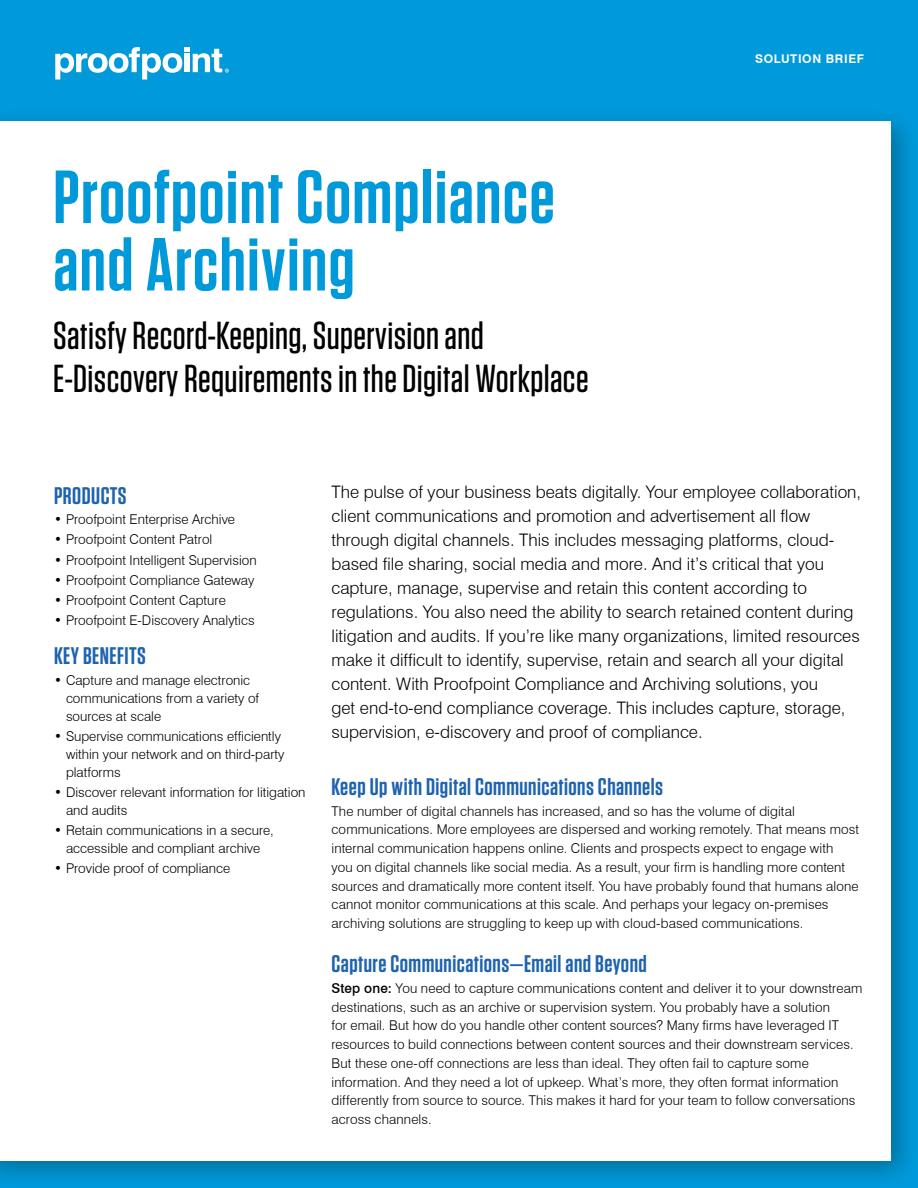
<style>
.page{position:relative;width:918px;height:1188px;background:#009ada}
.page>*{position:absolute;margin:0;border:0;box-sizing:border-box;transform-origin:0 0}
.t1{font:600 75px/67.5px "Tungsten";letter-spacing:.02em;color:#009ada}
.t2{font:500 39px/43.5px "Tungsten";letter-spacing:.01em;color:#000}
.t3{font:600 24px "Tungsten";letter-spacing:.02em;color:#1e63af}
.t4{font:300 17.25px/24px "Swiss 721 BT";color:#000}
.t5{font:300 13.5px/18.8px "Swiss 721 BT";letter-spacing:.005em;color:#000}
.t6{font:700 12px "Swiss 721 BT";letter-spacing:.05em;color:#fff}
.s1{font-weight:500}
</style>
<div class="page">
<div style="left:0;top:105px;width:918px;height:1083px;background:#000;opacity:.3"></div>
<div style="left:0;top:122px;width:891px;height:1039px;background:#fff"></div>
<svg style="left:55px;top:47px;width:174px;height:33px"></svg>
<h1 class="t1" style="left:53px;top:165px;width:503px">Proofpoint Compliance and Archiving</h1>
<h2 class="t2" style="left:53px;top:314px;width:537px">Satisfy Record-Keeping, Supervision and<br>E-Discovery Requirements in the Digital Workplace</h2>
<p class="t6" style="left:755px;top:51px;width:110px">SOLUTION BRIEF</p>
<h3 class="t3" style="left:54px;top:483px;width:74px">PRODUCTS</h3>
<p class="t5" style="left:54px;top:510px;width:183px">• Proofpoint Enterprise Archive</p>
<p class="t5" style="left:54px;top:530px;width:160px">• Proofpoint Content Patrol</p>
<p class="t5" style="left:54px;top:550px;width:204px">• Proofpoint Intelligent Supervision</p>
<p class="t5" style="left:54px;top:570px;width:202px">• Proofpoint Compliance Gateway</p>
<p class="t5" style="left:54px;top:591px;width:173px">• Proofpoint Content Capture</p>
<p class="t5" style="left:54px;top:611px;width:202px">• Proofpoint E-Discovery Analytics</p>
<h3 class="t3" style="left:54px;top:643px;width:93px">KEY BENEFITS</h3>
<p class="t5" style="left:66px;top:671px;width:195px;line-height:18px;text-indent:-12px">• Capture and manage electronic communications from a variety of sources at scale</p>
<p class="t5" style="left:66px;top:727px;width:220px;line-height:18px;text-indent:-12px">• Supervise communications efficiently within your network and on third-party platforms</p>
<p class="t5" style="left:66px;top:783px;width:241px;line-height:18px;text-indent:-12px">• Discover relevant information for litigation and audits</p>
<p class="t5" style="left:54px;top:821px;width:221px;line-height:18px;text-align:center">• Retain communications in a secure, accessible and compliant archive</p>
<p class="t5" style="left:54px;top:859px;width:178px">• Provide proof of compliance</p>
<p class="t4" style="left:332px;top:480px;width:531px">The pulse of your business beats digitally. Your employee collaboration, client communications and promotion and advertisement all flow through digital channels. This includes messaging platforms, cloud&shy;based file sharing, social media and more. And it’s critical that you capture, manage, supervise and retain this content according to regulations. You also need the ability to search retained content during litigation and audits. If you’re like many organizations, limited resources make it difficult to identify, supervise, retain and search all your digital content. With Proofpoint Compliance and Archiving solutions, you<br>get end-to-end compliance coverage. This includes capture, storage, supervision, e-discovery and proof of compliance.</p>
<h3 class="t3" style="left:332px;top:774px;width:333px">Keep Up with Digital Communications Channels</h3>
<p class="t5" style="left:332px;top:801px;width:529px">The number of digital channels has increased, and so has the volume of digital communications. More employees are dispersed and working remotely. That means most internal communication happens online. Clients and prospects expect to engage with<br>you on digital channels like social media. As a result, your firm is handling more content sources and dramatically more content itself. You have probably found that humans alone cannot monitor communications at this scale. And perhaps your legacy on-premises archiving solutions are struggling to keep up with cloud-based communications.</p>
<h3 class="t3" style="left:332px;top:951px;width:317px">Capture Communications—Email and Beyond</h3>
<p class="t5" style="left:332px;top:979px;width:532px"><span class="s1">Step one:</span> You need to capture communications content and deliver it to your downstream destinations, such as an archive or supervision system. You probably have a solution<br>for email. But how do you handle other content sources? Many firms have leveraged IT resources to build connections between content sources and their downstream services.<br>But these one-off connections are less than ideal. They often fail to capture some information. And they need a lot of upkeep. What’s more, they often format information differently from source to source. This makes it hard for your team to follow conversations across channels.</p>
</div>
